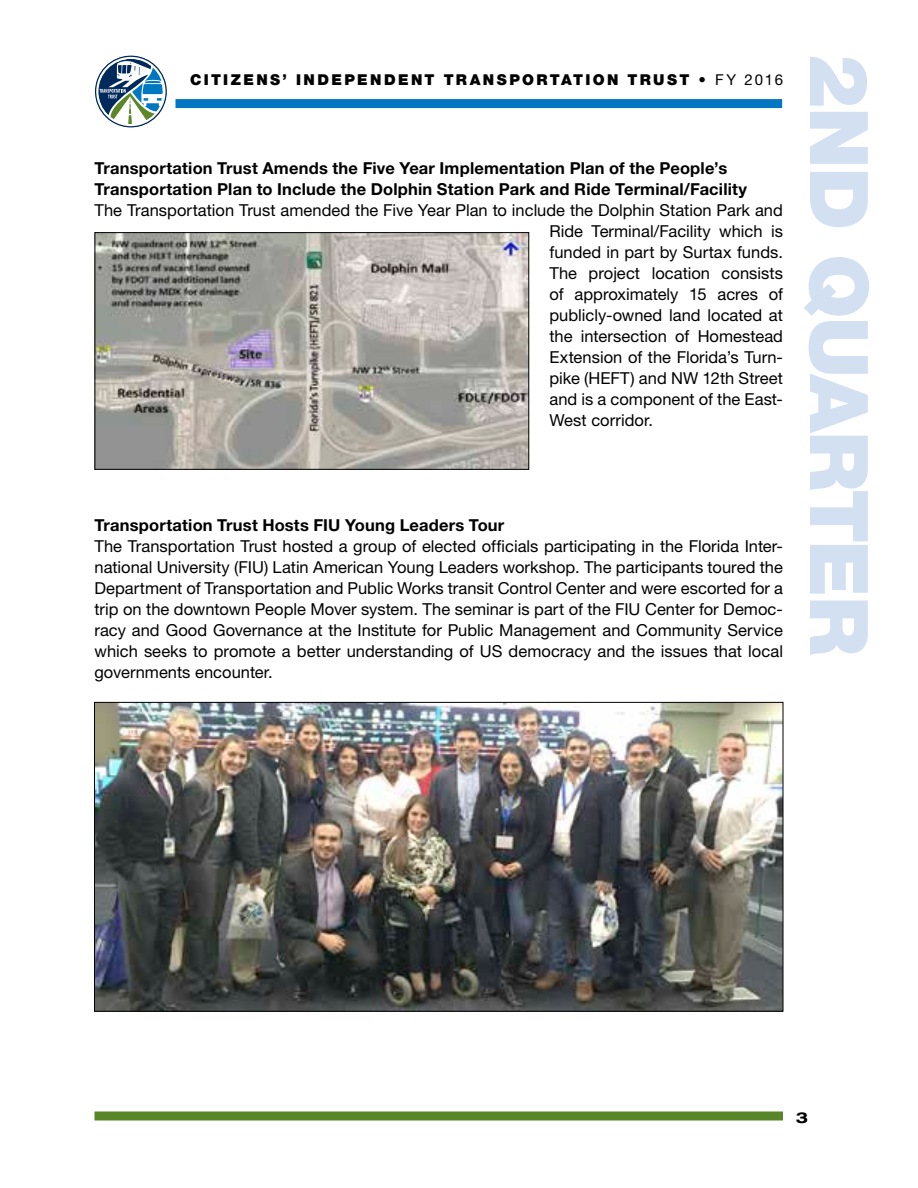
<style>
.page{position:relative;width:918px;height:1188px;background:#fff}
.page>*{position:absolute;margin:0;border:0;box-sizing:border-box;transform-origin:0 0}
.t1{font:900 81px "Helvetica Neue LT Std";letter-spacing:-.025em;color:#d3e0f2}
.t2{font:16.5px/21px "Helvetica Neue LT Std";color:#000;text-align:justify}
.t3{font:700 16.5px/21px "Helvetica Neue LT Std";letter-spacing:.01em;color:#000}
.t4{font:900 15px "Helvetica Neue LT Std";letter-spacing:.155em;color:#000}
.t5{font:700 expanded 15px "Helvetica Neue LT Std";color:#000}
.s1{font-weight:400}
</style>
<div class="page">
<svg style="left:95px;top:55px;width:72px;height:73px"></svg>
<div style="left:176px;top:99px;width:606px;height:9px;background:#0077c0"></div>
<div style="left:94px;top:1112px;width:689px;height:8px;background:#588527"></div>
<img style="left:96px;top:704px;width:685px;height:306px">
<img style="left:97px;top:234px;width:430px;height:234px">
<div style="left:95px;top:232px;width:434px;height:238px;border:1px solid #000"></div>
<p class="t4" style="left:190px;top:71px;width:594px">CITIZENS’ INDEPENDENT TRANSPORTATION TRUST • <span class="s1">FY 2016</span></p>
<p class="t3" style="left:94px;top:158px;width:654px">Transportation Trust Amends the Five Year Implementation Plan of the People’s<br>Transportation Plan to Include the Dolphin Station Park and Ride Terminal/Facility</p>
<p class="t2" style="left:549px;top:200px;width:235px;text-indent:-455px">The Transportation Trust amended the Five Year Plan to include the Dolphin Station Park and Ride Terminal/Facility which is funded in part by Surtax funds.<br>The project location consists of approximately 15 acres of publicly-owned land located at the intersection of Homestead Extension of the Florida’s Turn&shy;pike (HEFT) and NW 12th Street and is a component of the East-West corridor.</p>
<p class="t3" style="left:95px;top:515px;width:411px">Transportation Trust Hosts FIU Young Leaders Tour</p>
<p class="t2" style="left:95px;top:536px;width:690px">The Transportation Trust hosted a group of elected officials participating in the Florida Inter&shy;national University (FIU) Latin American Young Leaders workshop. The participants toured the Department of Transportation and Public Works transit Control Center and were escorted for a trip on the downtown People Mover system. The seminar is part of the FIU Center for Democ&shy;racy and Good Governance at the Institute for Public Management and Community Service which seeks to promote a better understanding of US democracy and the issues that local governments encounter.</p>
<h1 class="t1" style="left:887px;top:54px;width:603px;rotate:90deg">2ND QUARTER</h1>
<p class="t5" style="left:796px;top:1108px;width:14px">3</p>
</div>
